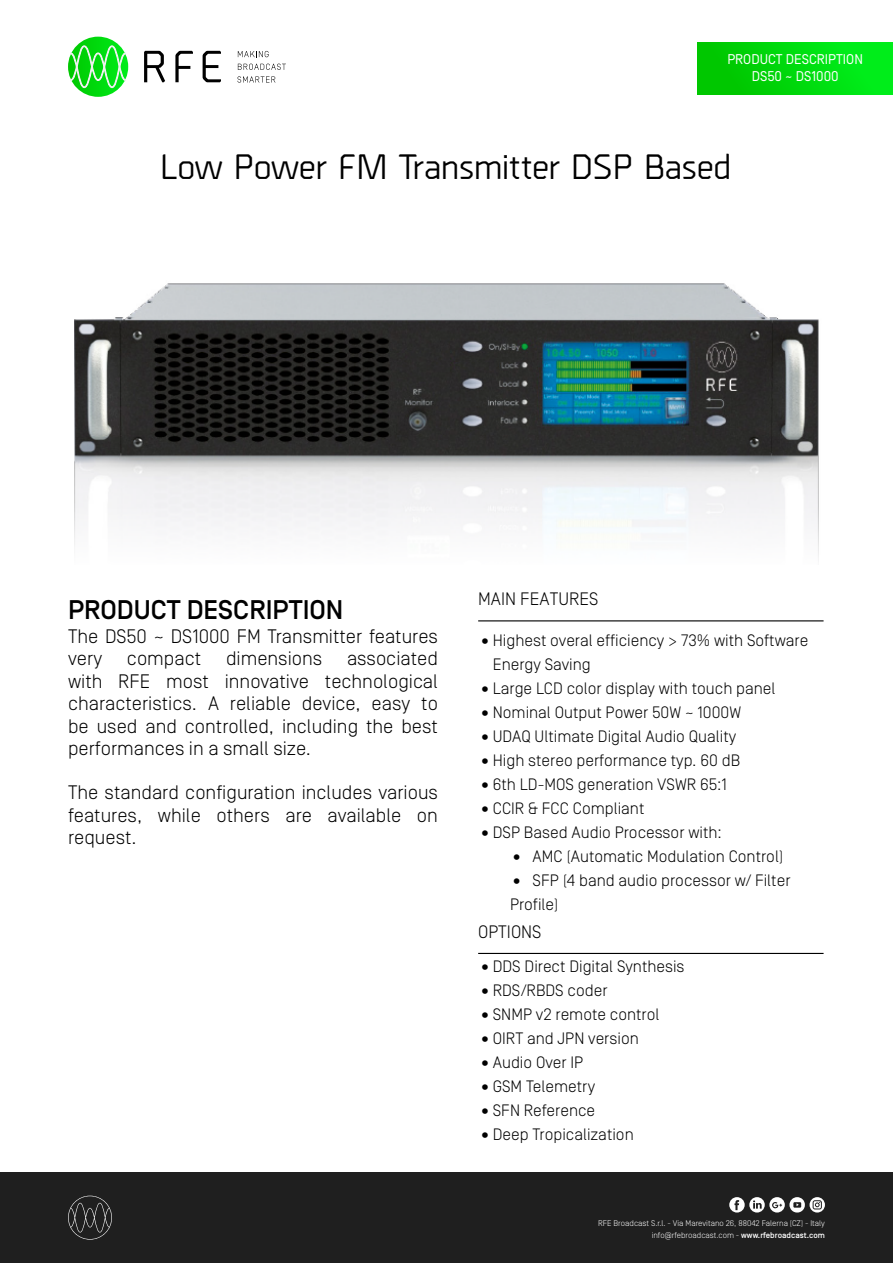
<style>
.page{position:relative;width:893px;height:1263px;background:#fff}
.page>*{position:absolute;margin:0;border:0;box-sizing:border-box;transform-origin:0 0}
.t1{font:500 35.25px "Borda";color:#000}
.t2{font:500 27px "Simplon Norm";color:#000}
.t3{font:300 19.5px/22.5px "Simplon Norm";color:#000;text-align:justify}
.t4{font:300 18px "Simplon Norm";color:#000}
.t5{font:300 16.5px/24px "Simplon Norm";color:#000}
.t6{font:14.1px/17px "Simplon Norm";color:#fff;text-align:center}
.t7{font:300 8.25px/12.5px "Simplon Norm";color:#fff;text-align:right}
.s1{font-weight:500}
</style>
<div class="page">
<div style="left:0;top:1172px;width:893px;height:91px;background:#1f1f1f"></div>
<svg style="left:729px;top:1197px;width:96px;height:15px"></svg>
<svg style="left:68px;top:1196px;width:44px;height:43px"></svg>
<svg style="left:238px;top:51px;width:31px;height:6px"></svg>
<svg style="left:238px;top:64px;width:48px;height:6px"></svg>
<svg style="left:237px;top:76px;width:38px;height:7px"></svg>
<svg style="left:144px;top:51px;width:21px;height:31px"></svg>
<svg style="left:175px;top:51px;width:18px;height:31px"></svg>
<svg style="left:203px;top:51px;width:18px;height:31px"></svg>
<svg style="left:68px;top:37px;width:60px;height:60px"></svg>
<svg style="left:70px;top:46px;width:56px;height:42px"></svg>
<div style="left:697px;top:43px;width:196px;height:51px;background:linear-gradient(to right,#00c300,#00f21d)"></div>
<hr style="left:478px;top:620px;width:345px;height:1px;background:#000">
<img style="left:74px;top:283px;width:745px;height:275px">
<hr style="left:478px;top:953px;width:345px;height:1px;background:#000">
<p class="t6" style="left:727px;top:51px;width:137px">PRODUCT DESCRIPTION<br>DS50 ~ DS1000</p>
<h1 class="t1" style="left:160px;top:143px;width:573px">Low Power FM Transmitter DSP Based</h1>
<h2 class="t2" style="left:68px;top:596px;width:277px">PRODUCT DESCRIPTION</h2>
<p class="t3" style="left:68px;top:625px;width:371px">The DS50 ~ DS1000 FM Transmitter features very</p>
<p class="t3" style="left:68px;top:647px;width:371px;text-indent:279px">associated with RFE most innovative technological characteristics. A reliable device, easy to be used and controlled, including the best performances in a small size.</p>
<p class="t3" style="left:68px;top:781px;width:371px">The standard configuration includes various features, while others are available on request.</p>
<p class="t3" style="left:127px;top:647px;width:76px">compact</p>
<p class="t3" style="left:226px;top:647px;width:98px">dimensions</p>
<p class="t4" style="left:478px;top:590px;width:122px">MAIN FEATURES</p>
<p class="t5" style="left:493px;top:628px;width:317px;text-indent:-14px">•Highest overal efficiency &gt; 73% with Software<br>Energy Saving</p>
<p class="t5" style="left:478px;top:676px;width:298px">•Large LCD color display with touch panel</p>
<p class="t5" style="left:478px;top:700px;width:264px">•Nominal Output Power 50W ~ 1000W</p>
<p class="t5" style="left:478px;top:724px;width:259px">•UDAQ Ultimate Digital Audio Quality</p>
<p class="t5" style="left:478px;top:748px;width:263px">•High stereo performance typ. 60 dB</p>
<p class="t5" style="left:478px;top:772px;width:250px">•6th LD-MOS generation VSWR 65:1</p>
<p class="t5" style="left:478px;top:796px;width:167px">•CCIR &amp; FCC Compliant</p>
<p class="t5" style="left:478px;top:820px;width:245px">•DSP Based Audio Processor with:</p>
<p class="t5" style="left:510px;top:844px;width:275px">• AMC (Automatic Modulation Control)</p>
<p class="t5" style="left:510px;top:868px;width:282px">• SFP (4 band audio processor w/ Filter<br>Profile)</p>
<p class="t4" style="left:478px;top:922px;width:65px">OPTIONS</p>
<p class="t5" style="left:478px;top:954px;width:208px">•DDS Direct Digital Synthesis</p>
<p class="t5" style="left:478px;top:978px;width:131px">•RDS/RBDS coder</p>
<p class="t5" style="left:478px;top:1002px;width:182px">•SNMP v2 remote control</p>
<p class="t5" style="left:478px;top:1026px;width:162px">•OIRT and JPN version</p>
<p class="t5" style="left:478px;top:1051px;width:106px">•Audio Over IP</p>
<p class="t5" style="left:478px;top:1075px;width:118px">•GSM Telemetry</p>
<p class="t5" style="left:478px;top:1099px;width:118px">•SFN Reference</p>
<p class="t5" style="left:478px;top:1123px;width:157px">•Deep Tropicalization</p>
<p class="t7" style="left:598px;top:1217px;width:228px">RFE Broadcast S.r.l. - Via Marevitano 26, 88042 Falerna (CZ) - Italy info@rfebroadcast.com - <span class="s1">www.rfebroadcast.com</span></p>
</div>
